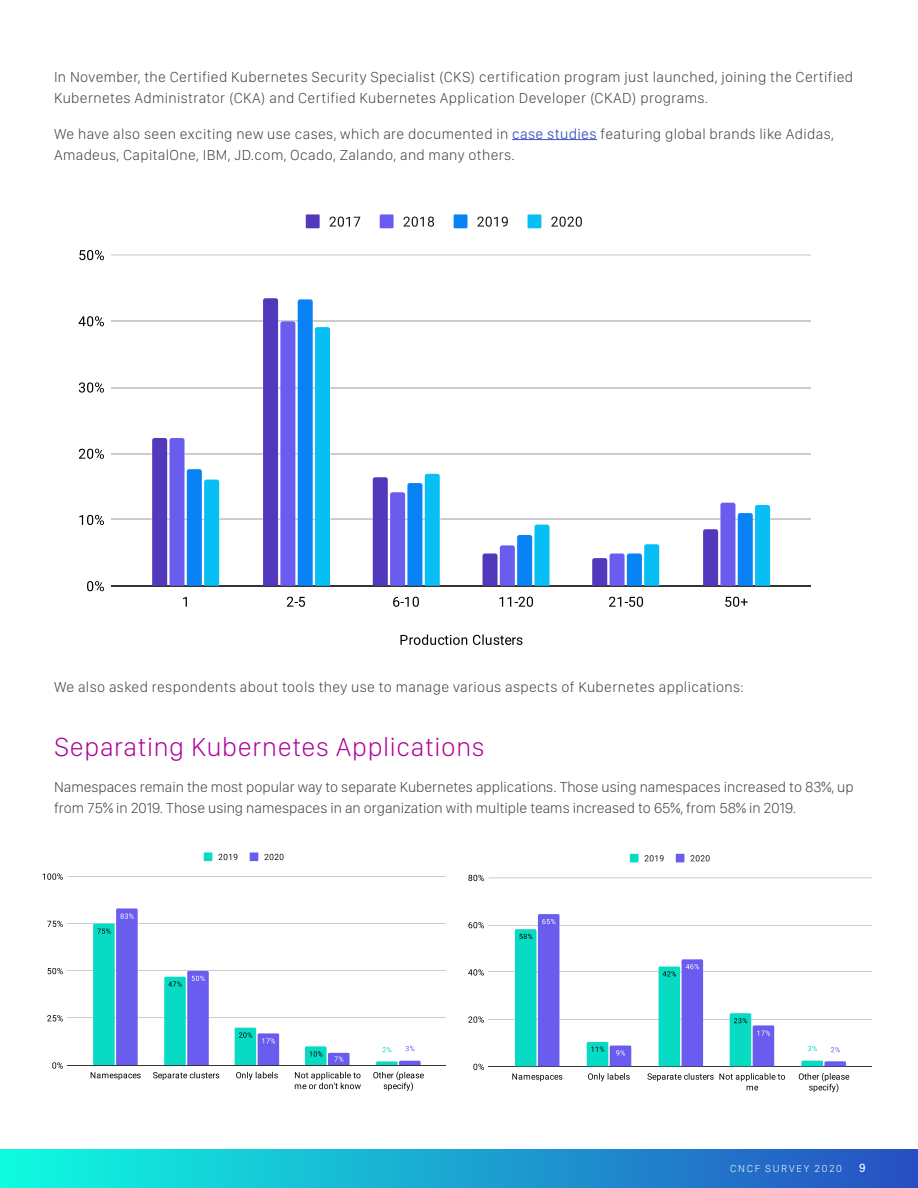
<style>
.page{position:relative;width:918px;height:1188px;background:#fff}
.page>*{position:absolute;margin:0;border:0;box-sizing:border-box;transform-origin:0 0}
.t1{font:100 27px "SF Compact Display";letter-spacing:.025em;color:#af0099}
.t2{font:100 15px/21px "SF Compact Display";letter-spacing:.025em;color:#3e3e3f}
.t3{font:100 15px/21px "SF Compact Display";color:#3e3e3f}
.t4{font:12px "Acumin Variable Concept";color:#fff}
.t5{font:100 10.5px "SF Compact Display";letter-spacing:.15em;color:#fff}
.s1{font-weight:300;color:#3e55c7}
</style>
<div class="page">
<div style="left:0;top:1149px;width:918px;height:39px;background:linear-gradient(to right,#0efce0,#274ec3)"></div>
<hr style="left:512px;top:139px;width:85px;height:1px;background:#3e55c7">
<hr style="left:111px;top:586px;width:700px;height:1px;background:#333">
<hr style="left:111px;top:519px;width:700px;height:1px;background:#ccc">
<hr style="left:111px;top:453px;width:700px;height:1px;background:#ccc">
<hr style="left:111px;top:387px;width:700px;height:1px;background:#ccc">
<hr style="left:111px;top:320px;width:700px;height:1px;background:#ccc">
<hr style="left:111px;top:254px;width:700px;height:2px;background:#ccc">
<svg style="left:151px;top:438px;width:69px;height:148px"></svg>
<svg style="left:262px;top:298px;width:69px;height:288px;background:#558be9"></svg>
<svg style="left:372px;top:473px;width:69px;height:113px;background:#5990e9"></svg>
<svg style="left:481px;top:524px;width:70px;height:62px"></svg>
<svg style="left:591px;top:544px;width:69px;height:42px"></svg>
<svg style="left:702px;top:502px;width:69px;height:84px"></svg>
<svg style="left:400px;top:634px;width:122px;height:11px"></svg>
<svg style="left:87px;top:581px;width:17px;height:10px"></svg>
<svg style="left:79px;top:515px;width:25px;height:10px"></svg>
<svg style="left:79px;top:449px;width:25px;height:10px"></svg>
<svg style="left:79px;top:382px;width:25px;height:11px"></svg>
<svg style="left:79px;top:316px;width:25px;height:10px"></svg>
<svg style="left:79px;top:250px;width:25px;height:10px"></svg>
<svg style="left:183px;top:597px;width:4px;height:10px"></svg>
<svg style="left:287px;top:597px;width:18px;height:10px"></svg>
<svg style="left:393px;top:597px;width:26px;height:10px"></svg>
<svg style="left:499px;top:597px;width:34px;height:10px"></svg>
<svg style="left:609px;top:597px;width:34px;height:10px"></svg>
<svg style="left:725px;top:597px;width:23px;height:10px"></svg>
<div style="left:306px;top:214px;width:14px;height:14px;background:#5238bd"></div>
<svg style="left:330px;top:217px;width:30px;height:10px"></svg>
<div style="left:380px;top:214px;width:14px;height:14px;background:#6b5cf0"></div>
<svg style="left:403px;top:217px;width:31px;height:10px"></svg>
<div style="left:454px;top:214px;width:13px;height:14px;background:#0882f5"></div>
<svg style="left:477px;top:217px;width:31px;height:10px"></svg>
<div style="left:528px;top:214px;width:13px;height:14px;background:#08bff5"></div>
<svg style="left:551px;top:217px;width:31px;height:10px"></svg>
<hr style="left:68px;top:1065px;width:378px;height:1px;background:#333">
<hr style="left:68px;top:1018px;width:378px;height:1px;background:#ccc">
<hr style="left:68px;top:970px;width:378px;height:1px;background:#ccc">
<hr style="left:68px;top:924px;width:378px;height:1px;background:#ccc">
<hr style="left:68px;top:876px;width:378px;height:1px;background:#ccc">
<svg style="left:92px;top:908px;width:46px;height:157px;background:#51a3de"></svg>
<svg style="left:164px;top:971px;width:45px;height:94px;background:#49a0dc"></svg>
<svg style="left:234px;top:1027px;width:46px;height:38px;background:#55addb"></svg>
<svg style="left:305px;top:1046px;width:45px;height:19px"></svg>
<svg style="left:52px;top:1062px;width:11px;height:7px"></svg>
<svg style="left:47px;top:1015px;width:16px;height:6px"></svg>
<svg style="left:48px;top:968px;width:15px;height:6px"></svg>
<svg style="left:47px;top:921px;width:16px;height:6px"></svg>
<svg style="left:43px;top:873px;width:20px;height:7px"></svg>
<svg style="left:91px;top:1072px;width:50px;height:8px"></svg>
<svg style="left:153px;top:1072px;width:66px;height:8px"></svg>
<svg style="left:236px;top:1072px;width:42px;height:8px"></svg>
<svg style="left:295px;top:1072px;width:66px;height:17px"></svg>
<svg style="left:373px;top:1046px;width:51px;height:45px"></svg>
<div style="left:204px;top:852px;width:8px;height:9px;background:#08dbc4"></div>
<svg style="left:218px;top:854px;width:19px;height:6px"></svg>
<div style="left:250px;top:852px;width:8px;height:9px;background:#6b5cf0"></div>
<svg style="left:264px;top:854px;width:20px;height:6px"></svg>
<hr style="left:489px;top:1066px;width:383px;height:1px;background:#333">
<hr style="left:489px;top:1019px;width:383px;height:1px;background:#ccc">
<hr style="left:489px;top:972px;width:383px;height:1px;background:#ccc">
<hr style="left:489px;top:925px;width:383px;height:1px;background:#ccc">
<hr style="left:489px;top:877px;width:383px;height:1px;background:#ccc">
<svg style="left:514px;top:914px;width:46px;height:153px;background:#51a2dd"></svg>
<svg style="left:586px;top:1041px;width:46px;height:26px"></svg>
<svg style="left:658px;top:959px;width:46px;height:108px;background:#4ea2dc"></svg>
<svg style="left:729px;top:1013px;width:46px;height:54px;background:#56b0d9"></svg>
<svg style="left:801px;top:1045px;width:45px;height:22px"></svg>
<svg style="left:473px;top:1064px;width:11px;height:6px"></svg>
<svg style="left:468px;top:1016px;width:16px;height:7px"></svg>
<svg style="left:468px;top:969px;width:16px;height:7px"></svg>
<svg style="left:468px;top:922px;width:16px;height:6px"></svg>
<svg style="left:468px;top:875px;width:16px;height:6px"></svg>
<svg style="left:512px;top:1073px;width:50px;height:8px"></svg>
<svg style="left:588px;top:1073px;width:42px;height:8px"></svg>
<svg style="left:647px;top:1073px;width:138px;height:17px"></svg>
<svg style="left:799px;top:1073px;width:50px;height:19px"></svg>
<div style="left:630px;top:854px;width:8px;height:8px;background:#08dbc4"></div>
<svg style="left:645px;top:855px;width:19px;height:6px"></svg>
<div style="left:676px;top:854px;width:8px;height:8px;background:#6b5cf0"></div>
<svg style="left:691px;top:855px;width:19px;height:6px"></svg>
<p class="t2" style="left:54px;top:66px;width:801px">In November, the Certified Kubernetes Security Specialist (CKS) certification program just launched, joining the Certified<br>Kubernetes Administrator (CKA) and Certified Kubernetes Application Developer (CKAD) programs.</p>
<p class="t2" style="left:54px;top:123px;width:781px">We have also seen exciting new use cases, which are documented in <span class="s1">case studies</span> featuring global brands like Adidas,<br>Amadeus, CapitalOne, IBM, JD.com, Ocado, Zalando, and many others.</p>
<p class="t2" style="left:54px;top:676px;width:691px">We also asked respondents about tools they use to manage various aspects of Kubernetes applications:</p>
<p class="t1" style="left:54px;top:731px;width:432px">Separating Kubernetes Applications</p>
<p class="t3" style="left:54px;top:776px;width:801px">Namespaces remain the most popular way to separate Kubernetes applications. Those using namespaces increased to 83%, up from 75% in 2019. Those using namespaces in an organization with multiple teams increased to 65%, from 58% in 2019.</p>
<p class="t5" style="left:730px;top:1163px;width:113px">CNCF SURVEY 2020</p>
<p class="t4" style="left:859px;top:1160px;width:8px">9</p>
</div>
